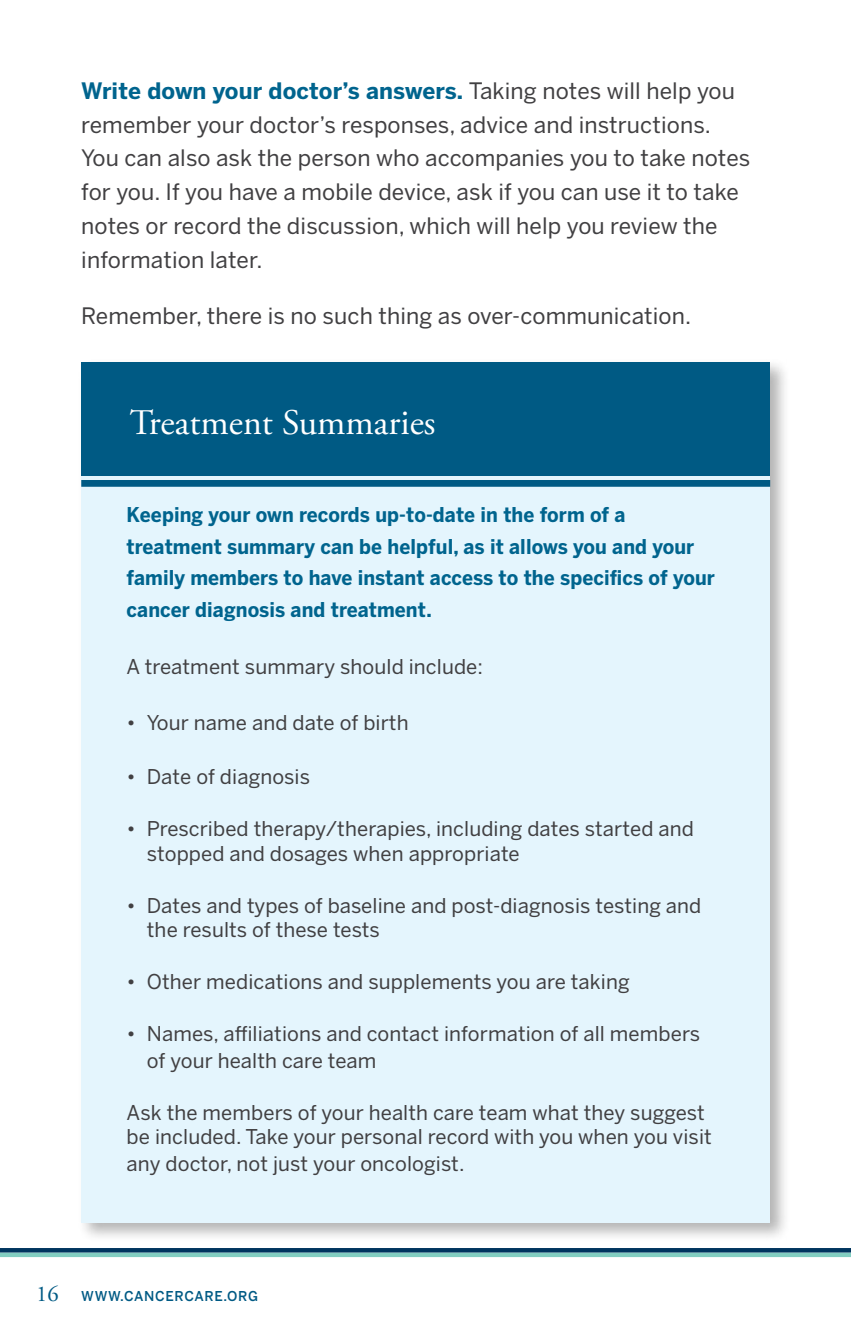
<style>
.page{position:relative;width:851px;height:1337px;background:#fff}
.page>*{position:absolute;margin:0;border:0;box-sizing:border-box;transform-origin:0 0}
.t1{font:36px "Adobe Garamond Pro";color:#fff}
.t2{font:22.5px/33.8px "Benton Sans";letter-spacing:.005em;color:#414042}
.t3{font:20.25px/24.8px "Benton Sans";letter-spacing:.005em;color:#414042}
.t4{font:700 20.25px/31.5px "Benton Sans";letter-spacing:.005em;color:#00648e;scale:.94 1}
.t5{font:500 13.5px "Benton Sans";letter-spacing:.05em;color:#005a84}
.s1{font-weight:700;color:#00648e}
.s2{font-family:"Adobe Garamond Pro";font-weight:400;font-size:22.5px}
</style>
<div class="page">
<div style="left:0;top:1252px;width:850px;height:5px;background:#82cec1"></div>
<hr style="left:0;top:1248px;width:850px;height:4px;background:#00355f">
<div style="left:77px;top:358px;width:713px;height:884px;background:#000;opacity:.3"></div>
<div style="left:81px;top:362px;width:689px;height:860px;background:#e4f5fd"></div>
<div style="left:81px;top:362px;width:689px;height:112px;background:#005a84"></div>
<div style="left:81px;top:405px;width:689px;height:70px;background:#005a84"></div>
<div style="left:81px;top:480px;width:689px;height:7px;background:#005a84"></div>
<p class="t2" style="left:81px;top:73px;width:670px"><span class="s1">Write down your doctor’s answers.</span> Taking notes will help you remember your doctor’s responses, advice and instructions.<br>You can also ask the person who accompanies you to take notes for you. If you have a mobile device, ask if you can use it to take notes or record the discussion, which will help you review the information later.</p>
<p class="t2" style="left:81px;top:298px;width:611px">Remember, there is no such thing as over-communication.</p>
<h1 class="t1" style="left:130px;top:401px;width:307px">Treatment Summaries</h1>
<p class="t4" style="left:127px;top:498px;width:627px">Keeping your own records up-to-date in the form of a treatment summary can be helpful, as it allows you and your family members to have instant access to the specifics of your cancer diagnosis and treatment.</p>
<p class="t3" style="left:127px;top:654px;width:358px">A treatment summary should include:</p>
<p class="t3" style="left:127px;top:710px;width:283px">• Your name and date of birth</p>
<p class="t3" style="left:127px;top:764px;width:185px">• Date of diagnosis</p>
<p class="t3" style="left:147px;top:816px;width:548px;text-indent:-20px">• Prescribed therapy/therapies, including dates started and stopped and dosages when appropriate</p>
<p class="t3" style="left:147px;top:892px;width:556px;text-indent:-20px">• Dates and types of baseline and post-diagnosis testing and the results of these tests</p>
<p class="t3" style="left:127px;top:969px;width:504px">• Other medications and supplements you are taking</p>
<p class="t3" style="left:147px;top:1019px;width:555px;line-height:27px;text-indent:-20px">• Names, affiliations and contact information of all members of your health care team</p>
<p class="t3" style="left:127px;top:1099px;width:586px">Ask the members of your health care team what they suggest be included. Take your personal record with you when you visit</p>
<p class="t3" style="left:127px;top:1151px;width:339px">any doctor, not just your oncologist.</p>
<p class="t5" style="left:36px;top:1287px;width:223px"><span class="s2">16</span> WWW.CANCERCARE.ORG</p>
</div>
